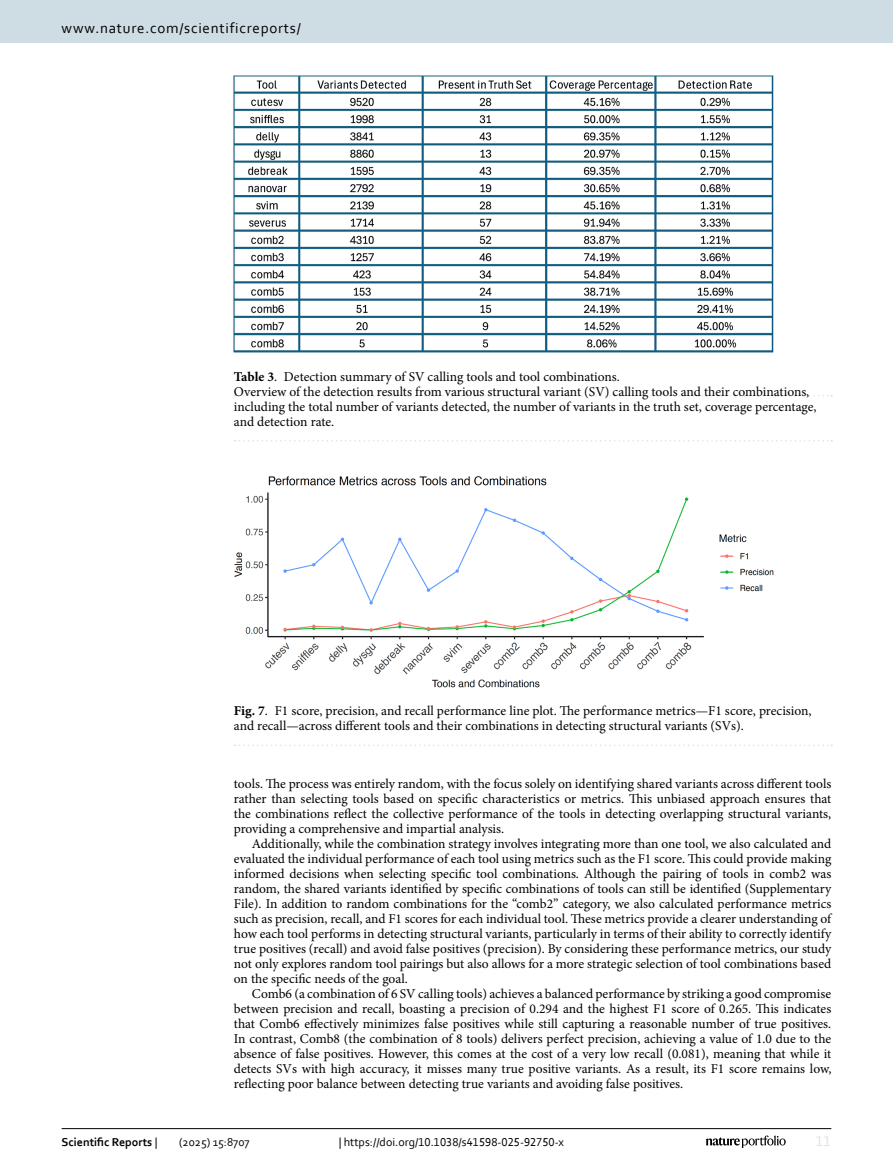
<style>
.page{position:relative;width:893px;height:1174px;background:#fff}
.page>*{position:absolute;margin:0;border:0;box-sizing:border-box;transform-origin:0 0}
.t1{font:15px "Corbel";letter-spacing:.05em;color:#000}
.t2{font:15px "Corbel";color:#d9e4eb}
.Body_Text_Indent{font:13.5px/15px "Minion Pro";color:#000;text-align:justify}
.Figure_Caption{font:13.5px/15px "Minion Pro";color:#000}
.t3{font:12px "Corbel";color:#000}
.t4{font:700 12px "Corbel";color:#000}
.s1{font-weight:700}
.s2{font-weight:400}
</style>
<div class="page">
<img style="left:234px;top:476px;width:540px;height:211px">
<svg style="left:235px;top:744px;width:597px;height:2px"></svg>
<img style="left:234px;top:76px;width:540px;height:277px">
<svg style="left:235px;top:395px;width:597px;height:1px"></svg>
<svg style="left:235px;top:440px;width:597px;height:1px"></svg>
<hr style="left:62px;top:1128px;width:769px;height:1px;background:#000">
<svg style="left:706px;top:1135px;width:80px;height:12px"></svg>
<div style="left:0;top:0;width:893px;height:43px;background:#cedde4"></div>
<p class="t1" style="left:62px;top:18px;width:241px">www.nature.com/scientificreports/</p>
<p class="Figure_Caption" style="left:234px;top:369px;width:388px"><span class="s1">Table 3</span>. Detection summary of SV calling tools and tool combinations.</p>
<p class="Figure_Caption" style="left:234px;top:384px;width:584px">Overview of the detection results from various structural variant (SV) calling tools and their combinations, including the total number of variants detected, the number of variants in the truth set, coverage percentage, and detection rate.</p>
<p class="Figure_Caption" style="left:234px;top:703px;width:579px"><span class="s1">Fig. 7</span>. F1 score, precision, and recall performance line plot. The performance metrics—F1 score, precision, and recall—across different tools and their combinations in detecting structural variants (SVs).</p>
<p class="Body_Text_Indent" style="left:234px;top:776px;width:599px">tools. The process was entirely random, with the focus solely on identifying shared variants across different tools rather than selecting tools based on specific characteristics or metrics. This unbiased approach ensures that the combinations reflect the collective performance of the tools in detecting overlapping structural variants, providing a comprehensive and impartial analysis.</p>
<p class="Body_Text_Indent" style="left:234px;top:836px;width:599px;text-indent:18px">Additionally, while the combination strategy involves integrating more than one tool, we also calculated and evaluated the individual performance of each tool using metrics such as the F1 score. This could provide making informed decisions when selecting specific tool combinations. Although the pairing of tools in comb2 was random, the shared variants identified by specific combinations of tools can still be identified (Supplementary File). In addition to random combinations for the “comb2” category, we also calculated performance metrics such as precision, recall, and F1 scores for each individual tool. These metrics provide a clearer understanding of how each tool performs in detecting structural variants, particularly in terms of their ability to correctly identify true positives (recall) and avoid false positives (precision). By considering these performance metrics, our study not only explores random tool pairings but also allows for a more strategic selection of tool combinations based on the specific needs of the goal.</p>
<p class="Body_Text_Indent" style="left:234px;top:986px;width:599px;text-indent:18px">Comb6 (a combination of 6 SV calling tools) achieves a balanced performance by striking a good compromise between precision and recall, boasting a precision of 0.294 and the highest F1 score of 0.265. This indicates that Comb6 effectively minimizes false positives while still capturing a reasonable number of true positives.<br>In contrast, Comb8 (the combination of 8 tools) delivers perfect precision, achieving a value of 1.0 due to the absence of false positives. However, this comes at the cost of a very low recall (0.081), meaning that while it detects SVs with high accuracy, it misses many true positive variants. As a result, its F1 score remains low, reflecting poor balance between detecting true variants and avoiding false positives.</p>
<p class="t4" style="left:62px;top:1134px;width:97px">Scientific Reports <span class="s2">|</span></p>
<p class="t3" style="left:179px;top:1134px;width:72px">(2025) 15:8707</p>
<p class="t3" style="left:339px;top:1134px;width:227px">| https://doi.org/10.1038/s41598-025-92750-x</p>
<p class="t2" style="left:816px;top:1132px;width:17px">11</p>
</div>
